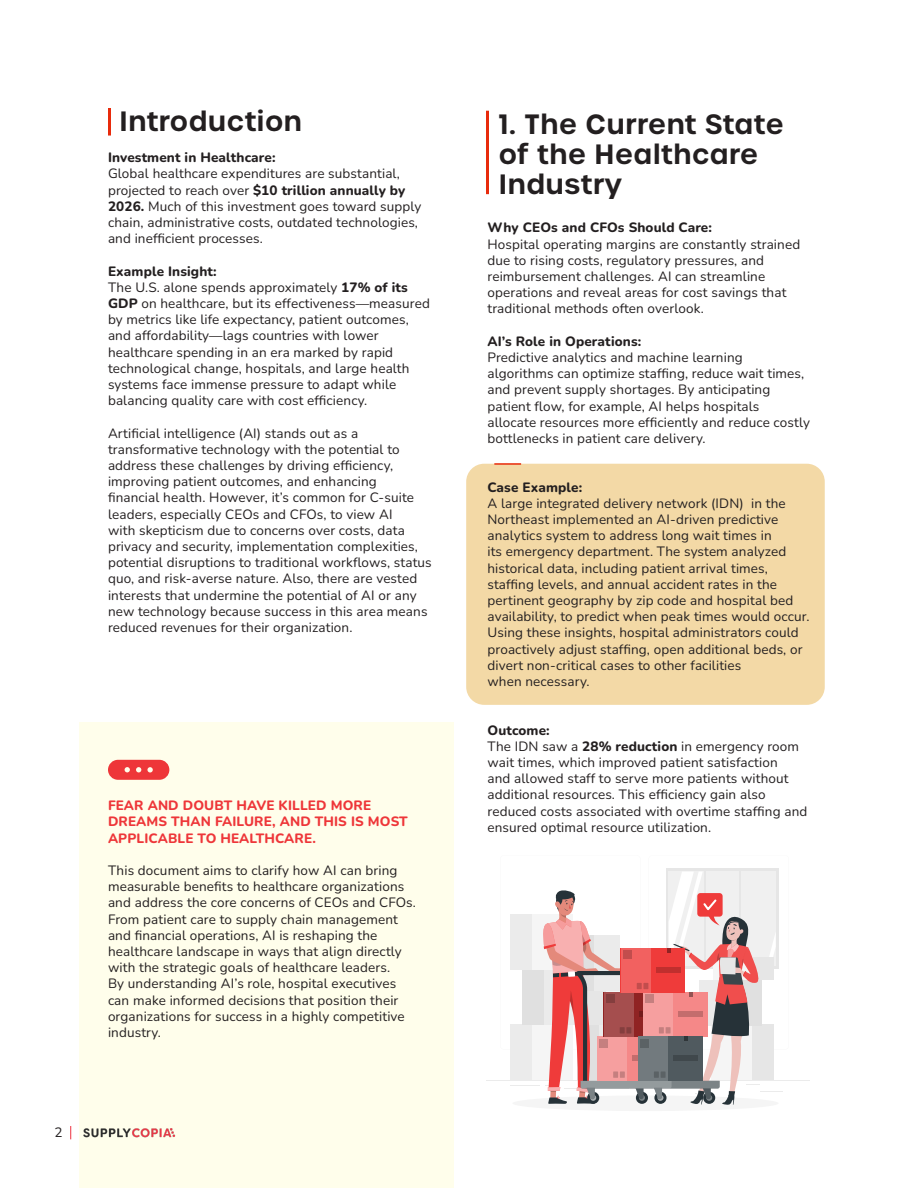
<style>
.page{position:relative;width:918px;height:1188px;background:#fff}
.page>*{position:absolute;margin:0;border:0;box-sizing:border-box;transform-origin:0 0}
.t1{font:600 27px/30px "Urbane";letter-spacing:.02em;color:#231f20}
.t2{font:13.5px/16.2px "Nunito";letter-spacing:.01em;color:#231f20}
.t3{font:800 13.5px "Nunito";letter-spacing:.01em;color:#231f20}
.t4{font:800 13.5px/16.2px "Nunito";letter-spacing:.01em;color:#ee3639}
.s1{font-weight:800}
</style>
<div class="page">
<div style="left:466px;top:464px;width:359px;height:241px;background:#f3d9a6;border-radius:18px"></div>
<hr style="left:494px;top:463px;width:27px;height:2px;background:#e82b0c">
<div style="left:79px;top:722px;width:374px;height:466px;background:#fffeeb"></div>
<img style="left:83px;top:1128px;width:93px;height:10px">
<svg style="left:70px;top:1126px;width:1px;height:13px"></svg>
<hr style="left:108px;top:108px;width:3px;height:28px;background:#e82b0c">
<hr style="left:486px;top:111px;width:3px;height:83px;background:#e82b0c">
<hr style="left:486px;top:1080px;width:324px;height:1px;background:#ebebeb">
<div style="left:512px;top:1096px;width:267px;height:15px;background:#f5f5f5;border-radius:50%"></div>
<svg style="left:510px;top:868px;width:273px;height:237px"></svg>
<div style="left:673px;top:1055px;width:25px;height:6px;background:#40484c"></div>
<div style="left:640px;top:1039px;width:9px;height:8px;background:#5b6265"></div>
<svg style="left:108px;top:760px;width:61px;height:20px"></svg>
<p class="t1" style="left:120px;top:107px;width:184px">Introduction</p>
<p class="t3" style="left:108px;top:148px;width:169px">Investment in Healthcare:</p>
<p class="t2" style="left:108px;top:165px;width:315px">Global healthcare expenditures are substantial, projected to reach over <span class="s1">$10 trillion annually by 2026.</span> Much of this investment goes toward supply chain, administrative costs, outdated technologies, and inefficient processes.</p>
<p class="t3" style="left:108px;top:261px;width:110px">Example Insight:</p>
<p class="t2" style="left:108px;top:278px;width:324px">The U.S. alone spends approximately <span class="s1">17% of its GDP</span> on healthcare, but its effectiveness—measured by metrics like life expectancy, patient outcomes, and affordability—lags countries with lower healthcare spending in an era marked by rapid technological change, hospitals, and large health systems face immense pressure to adapt while balancing quality care with cost efficiency.</p>
<p class="t2" style="left:108px;top:424px;width:325px">Artificial intelligence (AI) stands out as a transformative technology with the potential to address these challenges by driving efficiency, improving patient outcomes, and enhancing financial health. However, it’s common for C-suite leaders, especially CEOs and CFOs, to view AI<br>with skepticism due to concerns over costs, data privacy and security, implementation complexities, potential disruptions to traditional workflows, status quo, and risk-averse nature. Also, there are vested interests that undermine the potential of AI or any new technology because success in this area means reduced revenues for their organization.</p>
<p class="t2" style="left:54px;top:1123px;width:10px">2</p>
<p class="t4" style="left:108px;top:797px;width:301px">FEAR AND DOUBT HAVE KILLED MORE<br>DREAMS THAN FAILURE, AND THIS IS MOST<br>APPLICABLE TO HEALTHCARE.</p>
<p class="t2" style="left:108px;top:862px;width:309px">This document aims to clarify how AI can bring measurable benefits to healthcare organizations and address the core concerns of CEOs and CFOs.<br>From patient care to supply chain management and financial operations, AI is reshaping the healthcare landscape in ways that align directly with the strategic goals of healthcare leaders.<br>By understanding AI’s role, hospital executives can make informed decisions that position their organizations for success in a highly competitive industry.</p>
<p class="t1" style="left:499px;top:110px;width:286px">1. The Current State of the Healthcare<br>Industry</p>
<p class="t3" style="left:488px;top:218px;width:226px">Why CEOs and CFOs Should Care:</p>
<p class="t2" style="left:488px;top:235px;width:314px">Hospital operating margins are constantly strained due to rising costs, regulatory pressures, and reimbursement challenges. AI can streamline operations and reveal areas for cost savings that traditional methods often overlook.</p>
<p class="t3" style="left:488px;top:332px;width:155px">AI’s Role in Operations:</p>
<p class="t2" style="left:488px;top:349px;width:324px">Predictive analytics and machine learning algorithms can optimize staffing, reduce wait times, and prevent supply shortages. By anticipating patient flow, for example, AI helps hospitals allocate resources more efficiently and reduce costly bottlenecks in patient care delivery.</p>
<p class="t3" style="left:488px;top:477px;width:96px">Case Example:</p>
<p class="t2" style="left:488px;top:495px;width:324px">A large integrated delivery network (IDN) in the Northeast implemented an AI-driven predictive analytics system to address long wait times in<br>its emergency department. The system analyzed historical data, including patient arrival times, staffing levels, and annual accident rates in the pertinent geography by zip code and hospital bed availability, to predict when peak times would occur.<br>Using these insights, hospital administrators could proactively adjust staffing, open additional beds, or divert non-critical cases to other facilities</p>
<p class="t2" style="left:488px;top:673px;width:104px">when necessary.</p>
<p class="t3" style="left:488px;top:720px;width:64px">Outcome:</p>
<p class="t2" style="left:488px;top:738px;width:321px">The IDN saw a <span class="s1">28% reduction</span> in emergency room wait times, which improved patient satisfaction<br>and allowed staff to serve more patients without additional resources. This efficiency gain also reduced costs associated with overtime staffing and ensured optimal resource utilization.</p>
</div>
